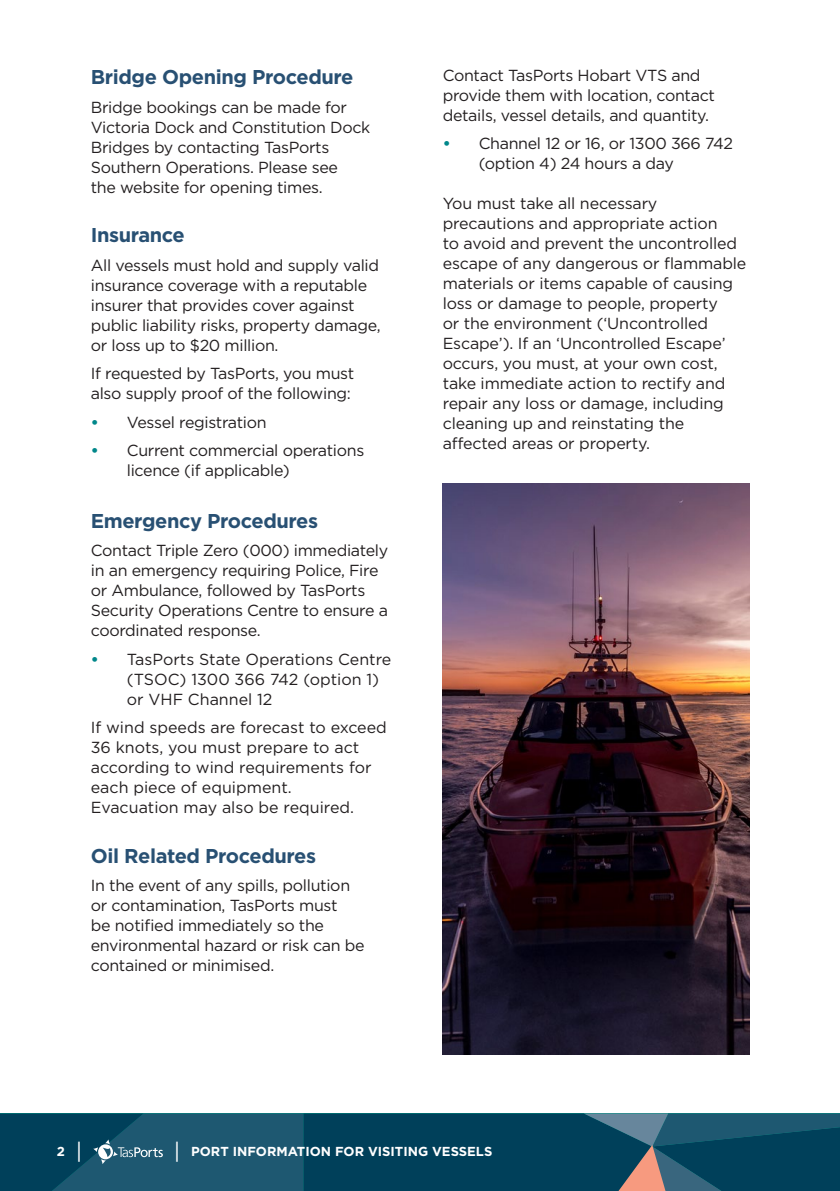
<style>
.page{position:relative;width:840px;height:1191px;background:#fff}
.page>*{position:absolute;margin:0;border:0;box-sizing:border-box;transform-origin:0 0}
.t1{font:700 20px "Gotham";letter-spacing:-.02em;color:#285073}
.t2{font:16px/20px "Gotham";letter-spacing:-.02em;color:#231f20}
.t3{font:16px/20px "Gotham";color:#231f20}
.t4{font:700 13px "Gotham";color:#fff}
.s1{font-weight:700;color:#00878a}
.s2{font-weight:400;font-size:21.8px}
</style>
<div class="page">
<svg style="left:0;top:1113px;width:839px;height:78px;background:#114c64"></svg>
<img style="left:442px;top:483px;width:306px;height:571px">
<p class="t1" style="left:91px;top:64px;width:264px">Bridge Opening Procedure</p>
<p class="t2" style="left:91px;top:97px;width:281px">Bridge bookings can be made for<br>Victoria Dock and Constitution Dock<br>Bridges by contacting TasPorts<br>Southern Operations. Please see<br>the website for opening times.</p>
<p class="t1" style="left:91px;top:222px;width:96px">Insurance</p>
<p class="t2" style="left:91px;top:255px;width:291px">All vessels must hold and supply valid insurance coverage with a reputable insurer that provides cover against public liability risks, property damage, or loss up to $20 million.</p>
<p class="t2" style="left:91px;top:363px;width:265px">If requested by TasPorts, you must also supply proof of the following:</p>
<p class="t2" style="left:91px;top:412px;width:177px"><span class="s1">•</span> Vessel registration</p>
<p class="t2" style="left:127px;top:440px;width:239px;text-indent:-36px"><span class="s1">•</span> Current commercial operations licence (if applicable)</p>
<p class="t1" style="left:91px;top:507px;width:229px">Emergency Procedures</p>
<p class="t2" style="left:91px;top:540px;width:299px">Contact Triple Zero (000) immediately in an emergency requiring Police, Fire or Ambulance, followed by TasPorts Security Operations Centre to ensure a coordinated response.</p>
<p class="t3" style="left:127px;top:649px;width:266px;text-indent:-36px"><span class="s1">•</span> TasPorts State Operations Centre (TSOC) 1300 366 742 (option 1) or VHF Channel 12</p>
<p class="t3" style="left:91px;top:717px;width:297px">If wind speeds are forecast to exceed<br>36 knots, you must prepare to act according to wind requirements for each piece of equipment.<br>Evacuation may also be required.</p>
<p class="t1" style="left:91px;top:842px;width:227px">Oil Related Procedures</p>
<p class="t2" style="left:91px;top:875px;width:275px">In the event of any spills, pollution or contamination, TasPorts must<br>be notified immediately so the environmental hazard or risk can be contained or minimised.</p>
<p class="t2" style="left:442px;top:65px;width:273px">Contact TasPorts Hobart VTS and provide them with location, contact details, vessel details, and quantity.</p>
<p class="t2" style="left:478px;top:133px;width:256px;text-indent:-36px"><span class="s1">•</span> Channel 12 or 16, or 1300 366 742 (option 4) 24 hours a day</p>
<p class="t2" style="left:442px;top:193px;width:305px">You must take all necessary precautions and appropriate action<br>to avoid and prevent the uncontrolled escape of any dangerous or flammable materials or items capable of causing loss or damage to people, property<br>or the environment (‘Uncontrolled Escape’). If an ‘Uncontrolled Escape’ occurs, you must, at your own cost, take immediate action to rectify and repair any loss or damage, including cleaning up and reinstating the affected areas or property.</p>
<p class="t4" style="left:57px;top:1142px;width:27px">2 <span class="s2">|</span></p>
<p class="t4" style="left:174px;top:1142px;width:320px"><span class="s2">|</span> PORT INFORMATION FOR VISITING VESSELS</p>
</div>
